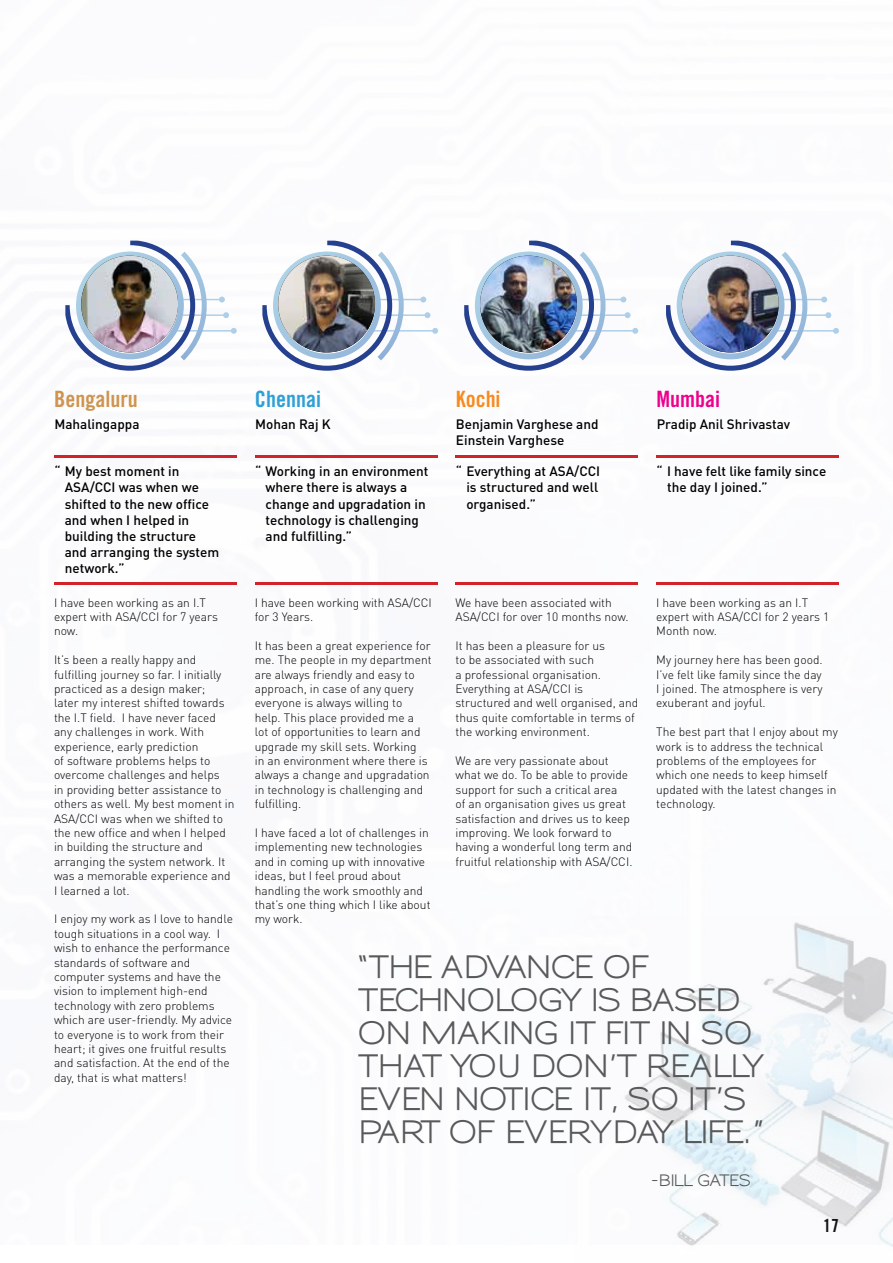
<style>
.page{position:relative;width:893px;height:1263px;background:#fff}
.page>*{position:absolute;margin:0;border:0;box-sizing:border-box;transform-origin:0 0}
.t1{font:700 30px/33px "Sansumi";letter-spacing:-.055em;color:#58595b}
.t2{font:22.5px "Trade Gothic Bold Cond Twenty";color:#cf944f}
.t3{font:22.5px "Trade Gothic Bold Cond Twenty";color:#2f9fd5}
.t4{font:22.5px "Trade Gothic Bold Cond Twenty";color:#ec008c}
.t5{font:22.5px "Trade Gothic Bold Cond Twenty";color:#f68b1f}
.t6{font:18px "Trade Gothic Bold Cond Twenty";color:#000}
.t7{font:700 15.3px "Sansumi";letter-spacing:-.07em;color:#58595b}
.t8{font:500 13.5px/16.2px "DIN Pro";color:#000}
.t9{font:300 12px/14.4px "DIN Pro";color:#000}
</style>
<div class="page">
<svg style="left:420px;top:297px;width:6px;height:5px"></svg>
<hr style="left:379px;top:299px;width:44px;height:1px;background:#adcfea">
<svg style="left:425px;top:312px;width:5px;height:6px"></svg>
<hr style="left:380px;top:314px;width:47px;height:2px;background:#adcfea">
<svg style="left:432px;top:328px;width:6px;height:6px"></svg>
<hr style="left:372px;top:330px;width:63px;height:2px;background:#adcfea">
<svg style="left:620px;top:297px;width:6px;height:5px"></svg>
<hr style="left:579px;top:299px;width:44px;height:1px;background:#adcfea">
<svg style="left:625px;top:312px;width:6px;height:6px"></svg>
<hr style="left:580px;top:314px;width:48px;height:2px;background:#adcfea">
<svg style="left:632px;top:328px;width:6px;height:6px"></svg>
<hr style="left:572px;top:330px;width:63px;height:2px;background:#adcfea">
<svg style="left:821px;top:297px;width:6px;height:5px"></svg>
<hr style="left:780px;top:299px;width:44px;height:1px;background:#adcfea">
<svg style="left:825px;top:312px;width:6px;height:6px"></svg>
<hr style="left:781px;top:314px;width:47px;height:2px;background:#adcfea">
<svg style="left:833px;top:328px;width:6px;height:6px"></svg>
<hr style="left:773px;top:330px;width:63px;height:2px;background:#adcfea">
<hr style="left:54px;top:582px;width:183px;height:3px;background:#d2232a">
<hr style="left:255px;top:582px;width:182px;height:3px;background:#d2232a">
<hr style="left:455px;top:582px;width:183px;height:3px;background:#d2232a">
<hr style="left:656px;top:582px;width:183px;height:3px;background:#d2232a">
<hr style="left:54px;top:455px;width:183px;height:3px;background:#d2232a">
<hr style="left:255px;top:455px;width:182px;height:3px;background:#d2232a">
<hr style="left:455px;top:455px;width:183px;height:3px;background:#d2232a">
<hr style="left:656px;top:455px;width:183px;height:3px;background:#d2232a">
<svg style="left:464px;top:241px;width:149px;height:130px"></svg>
<img style="left:480px;top:256px;width:97px;height:96px;border-radius:48px">
<svg style="left:65px;top:241px;width:172px;height:130px"></svg>
<img style="left:81px;top:256px;width:97px;height:96px;border-radius:48px">
<svg style="left:666px;top:241px;width:149px;height:130px"></svg>
<img style="left:682px;top:256px;width:97px;height:96px;border-radius:48px">
<svg style="left:262px;top:241px;width:149px;height:130px"></svg>
<img style="left:278px;top:256px;width:97px;height:96px;border-radius:48px">
<img style="left:624px;top:922px;width:269px;height:325px">
<h2 class="t2" style="left:54px;top:386px;width:85px">Bengaluru</h2>
<h2 class="t3" style="left:255px;top:386px;width:68px">Chennai</h2>
<h2 class="t5" style="left:456px;top:386px;width:46px">Kochi</h2>
<h2 class="t4" style="left:656px;top:386px;width:65px">Mumbai</h2>
<p class="t8" style="left:54px;top:414px;width:87px">Mahalingappa</p>
<p class="t8" style="left:255px;top:414px;width:77px">Mohan Raj K</p>
<p class="t8" style="left:456px;top:414px;width:144px">Benjamin Varghese and<br>Einstein Varghese</p>
<p class="t8" style="left:657px;top:414px;width:135px">Pradip Anil Shrivastav</p>
<p class="t8" style="left:65px;top:462px;width:156px;text-indent:-11px">“ My best moment in<br>ASA/CCI was when we shifted to the new office and when I helped in building the structure and arranging the system network.”</p>
<p class="t9" style="left:54px;top:594px;width:165px">I have been working as an I.T expert with ASA/CCI for 7 years now.</p>
<p class="t9" style="left:54px;top:652px;width:182px">It’s been a really happy and fulfilling journey so far. I initially practiced as a design maker;<br>later my interest shifted towards the I.T field. I have never faced any challenges in work. With experience, early prediction<br>of software problems helps to overcome challenges and helps<br>in providing better assistance to others as well. My best moment in<br>ASA/CCI was when we shifted to the new office and when I helped in building the structure and arranging the system network. It was a memorable experience and<br>I learned a lot.</p>
<p class="t9" style="left:54px;top:911px;width:181px">I enjoy my work as I love to handle tough situations in a cool way. I wish to enhance the performance standards of software and computer systems and have the vision to implement high-end technology with zero problems which are user-friendly. My advice to everyone is to work from their heart; it gives one fruitful results and satisfaction. At the end of the day, that is what matters!</p>
<p class="t8" style="left:266px;top:462px;width:164px;text-indent:-11px">“ Working in an environment where there is always a change and upgradation in technology is challenging and fulfilling.”</p>
<p class="t9" style="left:255px;top:594px;width:179px">I have been working with ASA/CCI for 3 Years.</p>
<p class="t9" style="left:255px;top:637px;width:178px">It has been a great experience for me. The people in my department are always friendly and easy to approach, in case of any query everyone is always willing to<br>help. This place provided me a<br>lot of opportunities to learn and upgrade my skill sets. Working<br>in an environment where there is always a change and upgradation in technology is challenging and fulfilling.</p>
<p class="t9" style="left:255px;top:824px;width:177px">I have faced a lot of challenges in implementing new technologies and in coming up with innovative ideas, but I feel proud about handling the work smoothly and that’s one thing which I like about my work.</p>
<p class="t8" style="left:466px;top:462px;width:135px;text-indent:-11px">“ Everything at ASA/CCI is structured and well organised.”</p>
<p class="t8" style="left:667px;top:462px;width:161px;text-indent:-11px">“ I have felt like family since the day I joined.”</p>
<p class="t9" style="left:455px;top:594px;width:175px">We have been associated with<br>ASA/CCI for over 10 months now.</p>
<p class="t9" style="left:455px;top:637px;width:184px">It has been a pleasure for us<br>to be associated with such<br>a professional organisation.<br>Everything at ASA/CCI is structured and well organised, and thus quite comfortable in terms of the working environment.</p>
<p class="t9" style="left:455px;top:752px;width:178px">We are very passionate about what we do. To be able to provide support for such a critical area<br>of an organisation gives us great satisfaction and drives us to keep improving. We look forward to having a wonderful long term and fruitful relationship with ASA/CCI.</p>
<p class="t9" style="left:656px;top:594px;width:175px">I have been working as an I.T expert with ASA/CCI for 2 years 1<br>Month now.</p>
<p class="t9" style="left:656px;top:652px;width:168px;text-align:justify">My journey here has been good.<br>I’ve felt like family since the day I joined. The atmosphere is very exuberant and joyful.</p>
<p class="t9" style="left:656px;top:724px;width:183px">The best part that I enjoy about my work is to address the technical problems of the employees for which one needs to keep himself updated with the latest changes in technology.</p>
<h1 class="t1" style="left:358px;top:952px;width:407px">“THE ADVANCE OF<br>TECHNOLOGY IS BASED<br>ON MAKING IT FIT IN SO<br>THAT YOU DON’T REALLY<br>EVEN NOTICE IT, SO IT’S<br>PART OF EVERYDAY LIFE.”</h1>
<p class="t7" style="left:652px;top:1172px;width:100px">-BILL GATES</p>
<h3 class="t6" style="left:823px;top:1215px;width:17px">17</h3>
</div>
